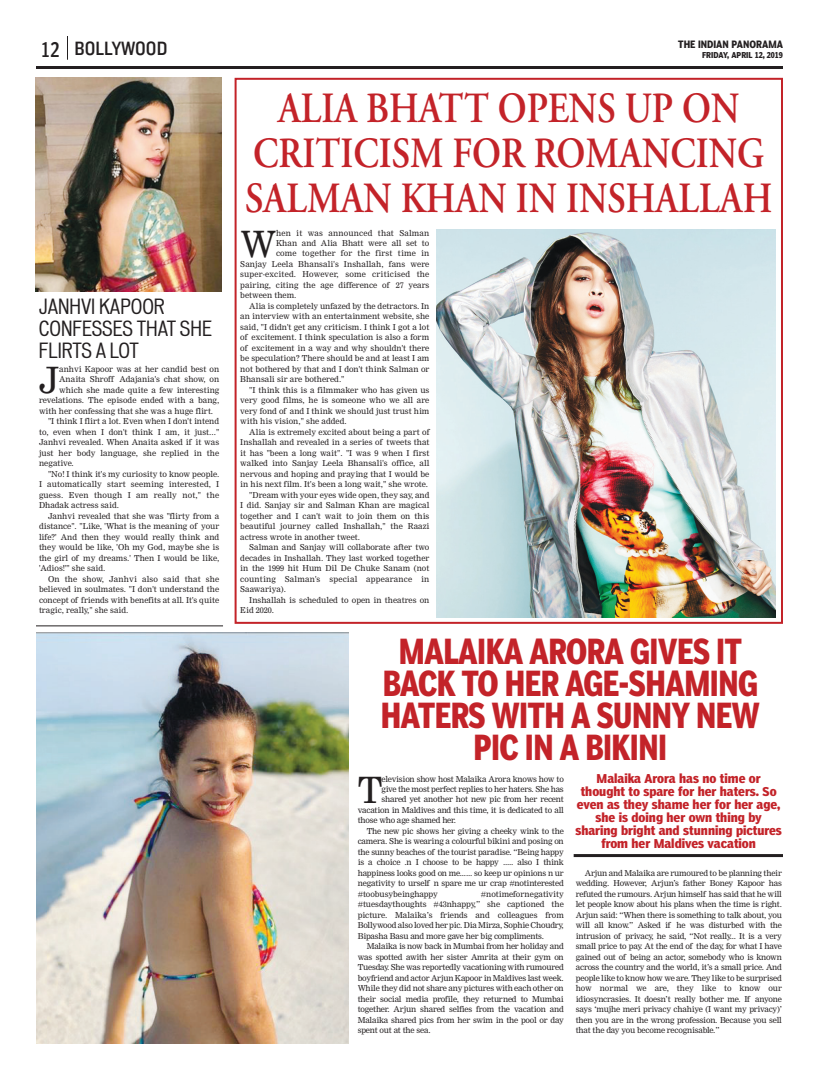
<style>
.page{position:relative;width:819px;height:1080px;background:#fff}
.page>*{position:absolute;margin:0;border:0;box-sizing:border-box;transform-origin:0 0}
.t1{font:600 43px/45px "Adobe Garamond";color:#c32329;text-align:center;scale:.85 1}
.t2{font:35.5px "Nimrod";color:#231f20}
.t3{font:34px/32px "Poynter Agate One Bold Con";letter-spacing:-.015em;color:#c32329;text-align:center;scale:.85 1}
.t4{font:condensed 20px/22px "Vonnes";color:#231f20}
.t5{font:20px "Knockout HTF30 Junior Welterwt";color:#231f20}
.t6{font:condensed 20px "Poynter Agate One";color:#231f20;scale:.9 1}
.t7{font:12px/13px "Poynter Agate One Bold Con";color:#c32329;text-align:center}
.t8{font:700 10px "Poynter Agate One";color:#231f20;scale:.85 1}
.t9{font:8px/10.5px "Nimrod";color:#231f20;text-align:justify}
.t10{font:8px "Nimrod";letter-spacing:-.025em;color:#231f20}
.t11{font:8px "Nimrod";letter-spacing:.02em;color:#231f20}
.t12{font:700 8px "Poynter Agate One";color:#231f20;scale:.88 1}
</style>
<div class="page">
<div style="left:235px;top:78px;width:548px;height:546px;border:2px solid #c32329"></div>
<div style="left:237px;top:85px;width:543px;height:142px;background:#fff"></div>
<img style="left:36px;top:78px;width:186px;height:213px">
<hr style="left:36px;top:66px;width:747px;height:3px;background:#231f20">
<svg style="left:67px;top:36px;width:1px;height:24px"></svg>
<hr style="left:36px;top:626px;width:187px;height:1px;background:#231f20">
<img style="left:36px;top:633px;width:312px;height:411px">
<hr style="left:574px;top:854px;width:209px;height:3px;background:#231f20">
<img style="left:436px;top:230px;width:339px;height:387px">
<h3 class="t6" style="left:41px;top:41px;width:23px">12</h3>
<p class="t8" style="left:678px;top:40px;width:125px">THE INDIAN PANORAMA</p>
<h3 class="t5" style="left:75px;top:42px;width:94px">BOLLYWOOD</h3>
<p class="t12" style="left:702px;top:52px;width:93px">FRIDAY, APRIL 12, 2019</p>
<h3 class="t4" style="left:39px;top:297px;width:174px">JANHVI KAPOOR<br>CONFESSES THAT SHE<br>FLIRTS A LOT</h3>
<h2 class="t2" style="left:39px;top:367px;width:22px">J</h2>
<p class="t9" style="left:59px;top:364px;width:162px">anhvi Kapoor was at her candid best on</p>
<p class="t9" style="left:59px;top:375px;width:162px">Anaita Shroff Adajania's chat show, on</p>
<p class="t9" style="left:59px;top:385px;width:162px">which she made quite a few interesting</p>
<p class="t9" style="left:39px;top:396px;width:182px">revelations. The episode ended with a bang,</p>
<p class="t9" style="left:39px;top:406px;width:176px">with her confessing that she was a huge flirt.</p>
<p class="t9" style="left:48px;top:417px;width:173px">"I think I flirt a lot. Even when I don't intend</p>
<p class="t9" style="left:39px;top:427px;width:182px">to, even when I don't think I am, it just..."</p>
<p class="t9" style="left:39px;top:438px;width:182px">Janhvi revealed. When Anaita asked if it was</p>
<p class="t9" style="left:39px;top:448px;width:182px">just her body language, she replied in the</p>
<p class="t9" style="left:39px;top:459px;width:36px">negative.</p>
<p class="t9" style="left:48px;top:469px;width:173px">"No! I think it's my curiosity to know people.</p>
<p class="t9" style="left:39px;top:480px;width:182px">I automatically start seeming interested, I</p>
<p class="t11" style="left:39px;top:492px;width:182px">guess. Even though I am really not," the</p>
<p class="t9" style="left:39px;top:501px;width:82px">Dhadak actress said.</p>
<p class="t9" style="left:48px;top:511px;width:173px">Janhvi revealed that she was "flirty from a</p>
<p class="t9" style="left:39px;top:522px;width:182px">distance". "Like, 'What is the meaning of your</p>
<p class="t9" style="left:39px;top:532px;width:182px">life?' And then they would really think and</p>
<p class="t9" style="left:39px;top:543px;width:182px">they would be like, 'Oh my God, maybe she is</p>
<p class="t9" style="left:39px;top:553px;width:182px">the girl of my dreams.' Then I would be like,</p>
<p class="t9" style="left:39px;top:564px;width:68px">'Adios!'" she said.</p>
<p class="t9" style="left:48px;top:574px;width:173px">On the show, Janhvi also said that she</p>
<p class="t9" style="left:39px;top:585px;width:182px">believed in soulmates. "I don't understand the</p>
<p class="t9" style="left:39px;top:595px;width:182px">concept of friends with benefits at all. It's quite</p>
<p class="t9" style="left:39px;top:606px;width:91px">tragic, really," she said.</p>
<h1 class="t1" style="left:245px;top:90px;width:622px">ALIA BHATT OPENS UP ON<br>CRITICISM FOR ROMANCING<br>SALMAN KHAN IN INSHALLAH</h1>
<h2 class="t2" style="left:240px;top:230px;width:37px">W</h2>
<p class="t11" style="left:276px;top:230px;width:155px">hen it was announced that Salman</p>
<p class="t9" style="left:276px;top:238px;width:155px">Khan and Alia Bhatt were all set to</p>
<p class="t11" style="left:276px;top:251px;width:155px">come together for the first time in</p>
<p class="t9" style="left:240px;top:259px;width:191px">Sanjay Leela Bhansali's Inshallah, fans were</p>
<p class="t11" style="left:240px;top:272px;width:191px">super-excited. However, some criticised the</p>
<p class="t9" style="left:240px;top:280px;width:191px">pairing, citing the age difference of 27 years</p>
<p class="t9" style="left:240px;top:291px;width:58px">between them.</p>
<p class="t9" style="left:249px;top:301px;width:182px">Alia is completely unfazed by the detractors. In</p>
<p class="t9" style="left:240px;top:312px;width:191px">an interview with an entertainment website, she</p>
<p class="t9" style="left:240px;top:322px;width:191px">said, "I didn't get any criticism. I think I got a lot</p>
<p class="t9" style="left:240px;top:333px;width:191px">of excitement. I think speculation is also a form</p>
<p class="t9" style="left:240px;top:343px;width:191px">of excitement in a way and why shouldn't there</p>
<p class="t9" style="left:240px;top:354px;width:191px">be speculation? There should be and at least I am</p>
<p class="t9" style="left:240px;top:364px;width:191px">not bothered by that and I don't think Salman or</p>
<p class="t9" style="left:240px;top:375px;width:106px">Bhansali sir are bothered."</p>
<p class="t9" style="left:249px;top:385px;width:182px">"I think this is a filmmaker who has given us</p>
<p class="t9" style="left:240px;top:396px;width:191px">very good films, he is someone who we all are</p>
<p class="t9" style="left:240px;top:406px;width:191px">very fond of and I think we should just trust him</p>
<p class="t9" style="left:240px;top:417px;width:108px">with his vision," she added.</p>
<p class="t9" style="left:249px;top:427px;width:182px">Alia is extremely excited about being a part of</p>
<p class="t9" style="left:240px;top:438px;width:191px">Inshallah and revealed in a series of tweets that</p>
<p class="t9" style="left:240px;top:448px;width:191px">it has "been a long wait". "I was 9 when I first</p>
<p class="t9" style="left:240px;top:459px;width:191px">walked into Sanjay Leela Bhansali's office, all</p>
<p class="t9" style="left:240px;top:469px;width:191px">nervous and hoping and praying that I would be</p>
<p class="t9" style="left:240px;top:480px;width:189px">in his next film. It's been a long wait," she wrote.</p>
<p class="t9" style="left:249px;top:490px;width:182px">"Dream with your eyes wide open, they say, and</p>
<p class="t9" style="left:240px;top:501px;width:191px">I did. Sanjay sir and Salman Khan are magical</p>
<p class="t9" style="left:240px;top:511px;width:191px">together and I can't wait to join them on this</p>
<p class="t9" style="left:240px;top:522px;width:191px">beautiful journey called Inshallah," the Raazi</p>
<p class="t9" style="left:240px;top:532px;width:121px">actress wrote in another tweet.</p>
<p class="t9" style="left:249px;top:543px;width:182px">Salman and Sanjay will collaborate after two</p>
<p class="t9" style="left:240px;top:553px;width:191px">decades in Inshallah. They last worked together</p>
<p class="t9" style="left:240px;top:564px;width:191px">in the 1999 hit Hum Dil De Chuke Sanam (not</p>
<p class="t11" style="left:240px;top:576px;width:191px">counting Salman's special appearance in</p>
<p class="t9" style="left:240px;top:585px;width:47px">Saawariya).</p>
<p class="t9" style="left:249px;top:595px;width:182px">Inshallah is scheduled to open in theatres on</p>
<p class="t9" style="left:240px;top:606px;width:35px">Eid 2020.</p>
<h3 class="t3" style="left:381px;top:638px;width:447px">MALAIKA ARORA GIVES IT<br>BACK TO HER AGE-SHAMING<br>HATERS WITH A SUNNY NEW<br>PIC IN A BIKINI</h3>
<h2 class="t2" style="left:358px;top:776px;width:26px">T</h2>
<p class="t10" style="left:381px;top:776px;width:184px">elevision show host Malaika Arora knows how to</p>
<p class="t10" style="left:381px;top:786px;width:184px">give the most perfect replies to her haters. She has</p>
<p class="t10" style="left:381px;top:797px;width:184px">shared yet another hot new pic from her recent</p>
<p class="t10" style="left:358px;top:807px;width:208px">vacation in Maldives and this time, it is dedicated to all</p>
<p class="t10" style="left:358px;top:818px;width:100px">those who age shamed her.</p>
<p class="t10" style="left:367px;top:828px;width:199px">The new pic shows her giving a cheeky wink to the</p>
<p class="t10" style="left:358px;top:839px;width:208px">camera. She is wearing a colourful bikini and posing on</p>
<p class="t10" style="left:358px;top:849px;width:208px">the sunny beaches of the tourist paradise. “Being happy</p>
<p class="t10" style="left:358px;top:860px;width:208px">is a choice .n I choose to be happy ..... also I think</p>
<p class="t10" style="left:358px;top:870px;width:208px">happiness looks good on me...... so keep ur opinions n ur</p>
<p class="t10" style="left:358px;top:881px;width:208px">negativity to urself n spare me ur crap #notinterested</p>
<p class="t9" style="left:358px;top:889px;width:82px">#toobusybeinghappy</p>
<p class="t9" style="left:358px;top:889px;width:208px;text-indent:123px">#notimefornegativity #tuesdaythoughts #43nhappy,” she captioned the picture. Malaika’s friends and colleagues from Bollywood also loved her pic. Dia Mirza, Sophie Choudry, Bipasha Basu and more gave her big compliments.</p>
<p class="t9" style="left:358px;top:942px;width:208px;text-indent:9px">Malaika is now back in Mumbai from her holiday and was spotted awith her sister Amrita at their gym on Tuesday. She was reportedly vacationing with rumoured boyfriend and actor Arjun Kapoor in Maldives last week.<br>While they did not share any pictures with each other on their social media profile, they returned to Mumbai together. Arjun shared selfies from the vacation and Malaika shared pics from her swim in the pool or day spent out at the sea.</p>
<h3 class="t7" style="left:575px;top:772px;width:208px">Malaika Arora has no time or thought to spare for her haters. So even as they shame her for her age, she is doing her own thing by sharing bright and stunning pictures from her Maldives vacation</h3>
<p class="t9" style="left:576px;top:868px;width:208px;text-indent:9px">Arjun and Malaika are rumoured to be planning their wedding. However, Arjun’s father Boney Kapoor has refuted the rumours. Arjun himself has said that he will let people know about his plans when the time is right.<br>Arjun said: “When there is something to talk about, you will all know.” Asked if he was disturbed with the intrusion of privacy, he said, “Not really... It is a very small price to pay. At the end of the day, for what I have gained out of being an actor, somebody who is known across the country and the world, it’s a small price. And people like to know how we are. They like to be surprised how normal we are, they like to know our idiosyncrasies. It doesn’t really bother me. If anyone says ‘mujhe meri privacy chahiye (I want my privacy)’ then you are in the wrong profession. Because you sell that the day you become recognisable.”</p>
</div>
